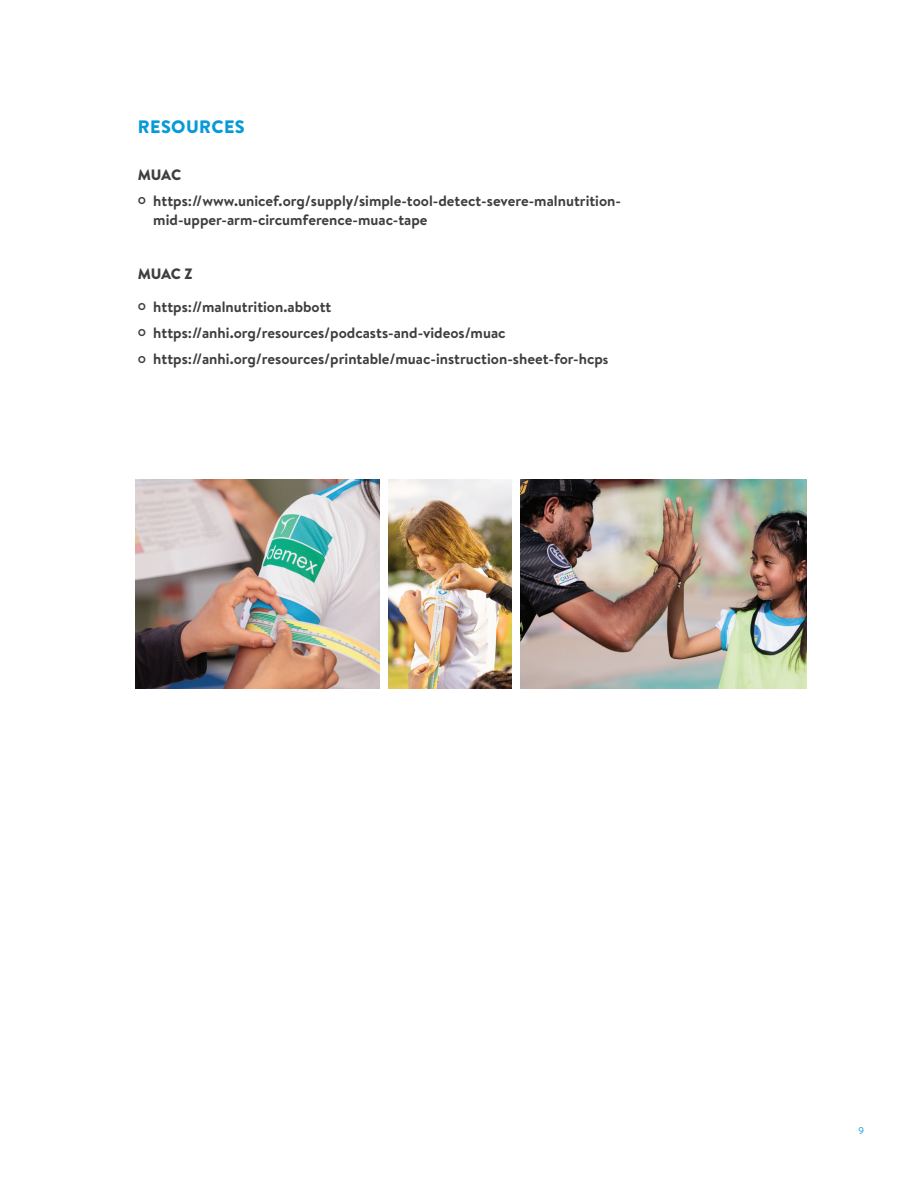
<style>
.page{position:relative;width:918px;height:1188px;background:#fff}
.page>*{position:absolute;margin:0;border:0;box-sizing:border-box;transform-origin:0 0}
.t1{font:900 18px "Brandon Text";letter-spacing:.02em;color:#069ad9}
.t2{font:700 15px/26.2px "Brandon Text";color:#3e3e3f}
.t3{font:900 15px "Brandon Text";color:#3e3e3f}
.t4{font:9.75px "Brandon Text";color:#069ad9}
.s1{font-weight:900}
.s2{font-weight:500}
.s3{font-size:13.5px}
</style>
<div class="page">
<img style="left:135px;top:479px;width:244px;height:210px">
<img style="left:388px;top:479px;width:124px;height:210px">
<img style="left:520px;top:479px;width:287px;height:210px">
<p class="t1" style="left:138px;top:114px;width:108px">RESOURCES</p>
<p class="t2" style="left:138px;top:161px;width:485px"><span class="s1">MUAC<br></span><span class="s2">o</span> https://www.unicef.org/supply/simple-tool-detect-severe-malnutrition-</p>
<p class="t2" style="left:153px;top:207px;width:276px">mid-upper-arm-circumference-muac-tape</p>
<p class="t3" style="left:138px;top:263px;width:56px">MUAC Z</p>
<p class="t2" style="left:138px;top:293px;width:472px"><span class="s2">o</span> https://malnutrition.abbott<br><span class="s2">o</span> https://anhi.org/resources/podcasts-and-videos/muac<br><span class="s2">o</span> https://anhi.org/resources/printable/muac-instruction-sheet-for-hcp<span class="s3">s</span></p>
<p class="t4" style="left:858px;top:1124px;width:7px">9</p>
</div>
